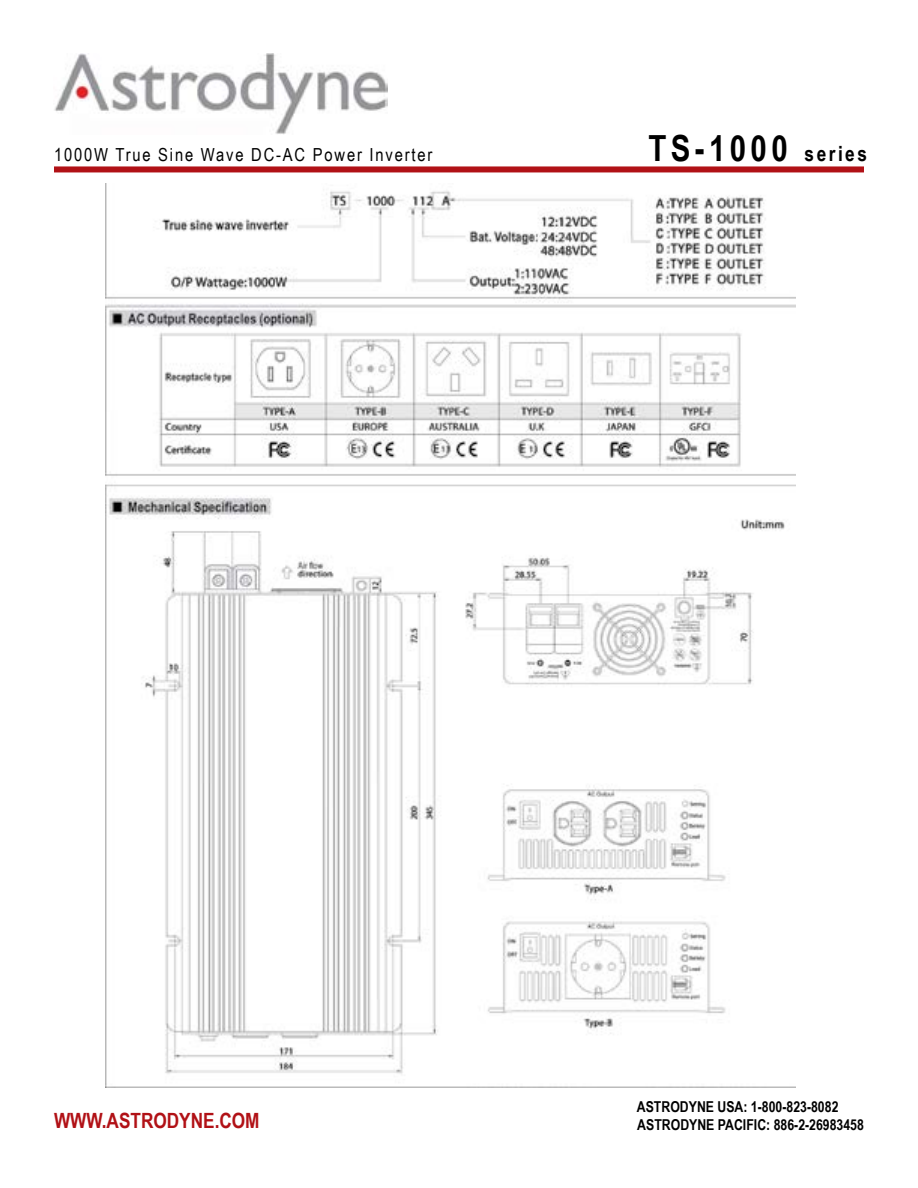
<style>
.page{position:relative;width:918px;height:1188px;background:#fff}
.page>*{position:absolute;margin:0;border:0;box-sizing:border-box;transform-origin:0 0}
.t1{font:700 36px "Arial Narrow";letter-spacing:.12em;color:#000}
.t2{font:700 21px "Arial Narrow";color:#b11116}
.t3{font:18px "Arial Narrow";letter-spacing:.1em;color:#000}
.t4{font:700 15px/18px "Arial Narrow";color:#000}
.s1{font-size:21px}
</style>
<div class="page">
<div style="left:54px;top:166px;width:810px;height:6px;background:#b11116"></div>
<img style="left:54px;top:54px;width:334px;height:80px">
<img style="left:106px;top:184px;width:689px;height:904px">
<p class="t3" style="left:54px;top:142px;width:380px">1000W True Sine Wave DC-AC Power Inverter</p>
<h1 class="t1" style="left:649px;top:121px;width:220px">TS-1000 <span class="s1">series</span></h1>
<h2 class="t2" style="left:54px;top:1105px;width:207px">WWW.ASTRODYNE.COM</h2>
<p class="t4" style="left:637px;top:1097px;width:229px">ASTRODYNE USA: 1-800-823-8082<br>ASTRODYNE PACIFIC: 886-2-26983458</p>
</div>
